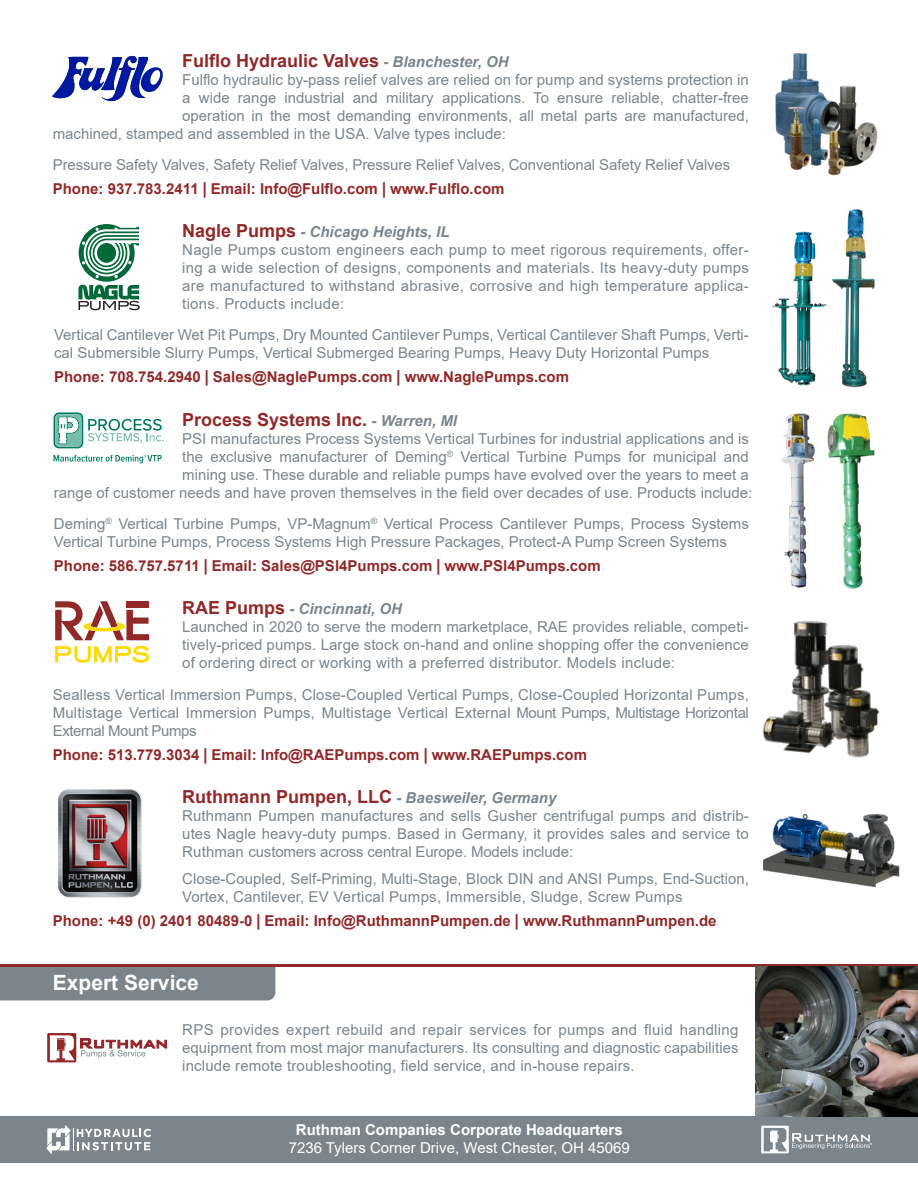
<style>
.page{position:relative;width:918px;height:1188px;background:#fff}
.page>*{position:absolute;margin:0;border:0;box-sizing:border-box;transform-origin:0 0}
.t1{font:700 21px "Arial";color:#fff}
.t2{font:700 18px "Arial";color:#922929}
.t3{font:15px/18px "Arial";color:#7c858c}
.t4{font:15px/18px "Arial";letter-spacing:.02em;color:#7c858c}
.t5{font:700 15px "Arial";color:#922929}
.t6{font:15px "Arial";color:#fff}
.t7{font:700 15px "Arial";color:#fff}
.s1{font-style:italic;font-size:15px;color:#7c858c}
.s2{font-weight:700;color:#922929}
.s3{font-weight:700;font-size:16.5px;color:#922929}
.s4{font-weight:700;font-size:18px;color:#922929}
.s5{font-weight:700;font-style:italic}
.s6{font-size:16.5px}
</style>
<div class="page">
<div style="left:0;top:1116px;width:918px;height:47px;background:#7c858c"></div>
<svg style="left:761px;top:1126px;width:111px;height:27px"></svg>
<img style="left:58px;top:789px;width:84px;height:109px">
<svg style="left:55px;top:601px;width:94px;height:39px"></svg>
<svg style="left:55px;top:646px;width:94px;height:17px"></svg>
<svg style="left:54px;top:412px;width:110px;height:36px"></svg>
<svg style="left:54px;top:455px;width:108px;height:8px"></svg>
<svg style="left:46px;top:1125px;width:105px;height:29px"></svg>
<svg style="left:78px;top:224px;width:62px;height:86px"></svg>
<img style="left:763px;top:814px;width:137px;height:74px">
<svg style="left:52px;top:55px;width:111px;height:47px"></svg>
<img style="left:775px;top:53px;width:103px;height:123px">
<img style="left:782px;top:413px;width:93px;height:176px">
<img style="left:762px;top:621px;width:118px;height:137px">
<img style="left:832px;top:209px;width:43px;height:179px">
<img style="left:772px;top:231px;width:55px;height:155px">
<div style="left:0;top:966px;width:275px;height:34px;background:#7c858c"></div>
<hr style="left:0;top:964px;width:918px;height:2px;background:#922929">
<svg style="left:47px;top:1033px;width:120px;height:29px"></svg>
<img style="left:756px;top:966px;width:162px;height:150px">
<p class="t2" style="left:182px;top:48px;width:328px">Fulflo Hydraulic Valves <span class="s1">- Blanchester, OH</span></p>
<p class="t3" style="left:182px;top:70px;width:568px">Fulflo hydraulic by-pass relief valves are relied on for pump and systems protection in</p>
<p class="t3" style="left:182px;top:88px;width:568px">a wide range industrial and military applications. To ensure reliable, chatter-free</p>
<p class="t3" style="left:182px;top:106px;width:568px">operation in the most demanding environments, all metal parts are manufactured,</p>
<p class="t3" style="left:53px;top:124px;width:455px">machined, stamped and assembled in the USA. Valve types include:</p>
<p class="t3" style="left:53px;top:153px;width:679px;line-height:24px">Pressure Safety Valves, Safety Relief Valves, Pressure Relief Valves, Conventional Safety Relief Valves<br><span class="s2">Phone: 937.783.2411</span> <span class="s3">|</span> <span class="s2">Email: Info@Fulflo.com</span> <span class="s3">|</span> <span class="s2">www.Fulflo.com</span></p>
<p class="t4" style="left:182px;top:223px;width:568px"><span class="s4">Nagle Pumps</span> <span class="s5">- Chicago Heights, IL<br></span>Nagle Pumps custom engineers each pump to meet rigorous requirements, offer&shy;ing a wide selection of designs, components and materials. Its heavy-duty pumps are manufactured to withstand abrasive, corrosive and high temperature applica&shy;tions. Products include:</p>
<p class="t3" style="left:54px;top:326px;width:696px">Vertical Cantilever Wet Pit Pumps, Dry Mounted Cantilever Pumps, Vertical Cantilever Shaft Pumps, Verti&shy;cal Submersible Slurry Pumps, Vertical Submerged Bearing Pumps, Heavy Duty Horizontal Pumps</p>
<p class="t5" style="left:54px;top:367px;width:517px">Phone: 708.754.2940 <span class="s6">|</span> Sales@NaglePumps.com <span class="s6">|</span> www.NaglePumps.com</p>
<p class="t2" style="left:182px;top:407px;width:276px">Process Systems Inc. <span class="s1">- Warren, MI</span></p>
<p class="t3" style="left:54px;top:429px;width:700px;text-align:right">PSI manufactures Process Systems Vertical Turbines for industrial applications and is<br>the exclusive manufacturer of Deming<sup>®</sup> Vertical Turbine Pumps for municipal and<br>mining use. These durable and reliable pumps have evolved over the years to meet a<br>range of customer needs and have proven themselves in the field over decades of use. Products include:</p>
<p class="t3" style="left:54px;top:515px;width:697px">Deming<sup>®</sup> Vertical Turbine Pumps, VP-Magnum<sup>®</sup> Vertical Process Cantilever Pumps, Process Systems<br>Vertical Turbine Pumps, Process Systems High Pressure Packages, Protect-A Pump Screen Systems</p>
<p class="t5" style="left:54px;top:555px;width:548px">Phone: 586.757.5711 <span class="s6">|</span> Email: Sales@PSI4Pumps.com <span class="s6">|</span> www.PSI4Pumps.com</p>
<p class="t3" style="left:182px;top:600px;width:568px"><span class="s4">RAE Pumps</span> <span class="s5">- Cincinnati, OH<br></span>Launched in 2020 to serve the modern marketplace, RAE provides reliable, competi&shy;tively-priced pumps. Large stock on-hand and online shopping offer the convenience of ordering direct or working with a preferred distributor. Models include:</p>
<p class="t3" style="left:53px;top:685px;width:698px;text-align:justify">Sealless Vertical Immersion Pumps, Close-Coupled Vertical Pumps, Close-Coupled Horizontal Pumps, Multistage Vertical Immersion Pumps, Multistage Vertical External Mount Pumps, Multistage Horizontal External Mount Pumps</p>
<p class="t5" style="left:53px;top:744px;width:536px">Phone: 513.779.3034 <span class="s6">|</span> Email: Info@RAEPumps.com <span class="s6">|</span> www.RAEPumps.com</p>
<p class="t3" style="left:182px;top:789px;width:568px"><span class="s4">Ruthmann Pumpen, LLC</span> <span class="s5">- Baesweiler, Germany<br></span>Ruthmann Pumpen manufactures and sells Gusher centrifugal pumps and distrib&shy;utes Nagle heavy-duty pumps. Based in Germany, it provides sales and service to Ruthman customers across central Europe. Models include:</p>
<p class="t3" style="left:182px;top:870px;width:568px">Close-Coupled, Self-Priming, Multi-Stage, Block DIN and ANSI Pumps, End-Suction,<br>Vortex, Cantilever, EV Vertical Pumps, Immersible, Sludge, Screw Pumps</p>
<p class="t5" style="left:53px;top:910px;width:665px">Phone: +49 (0) 2401 80489-0 <span class="s6">|</span> Email: Info@RuthmannPumpen.de <span class="s6">|</span> www.RuthmannPumpen.de</p>
<h1 class="t1" style="left:53px;top:968px;width:147px">Expert Service</h1>
<p class="t3" style="left:182px;top:1021px;width:558px;text-align:justify">RPS provides expert rebuild and repair services for pumps and fluid handling equipment from most major manufacturers. Its consulting and diagnostic capabilities include remote troubleshooting, field service, and in-house repairs.</p>
<p class="t7" style="left:296px;top:1119px;width:328px">Ruthman Companies Corporate Headquarters</p>
<p class="t6" style="left:289px;top:1137px;width:343px">7236 Tylers Corner Drive, West Chester, OH 45069</p>
</div>
